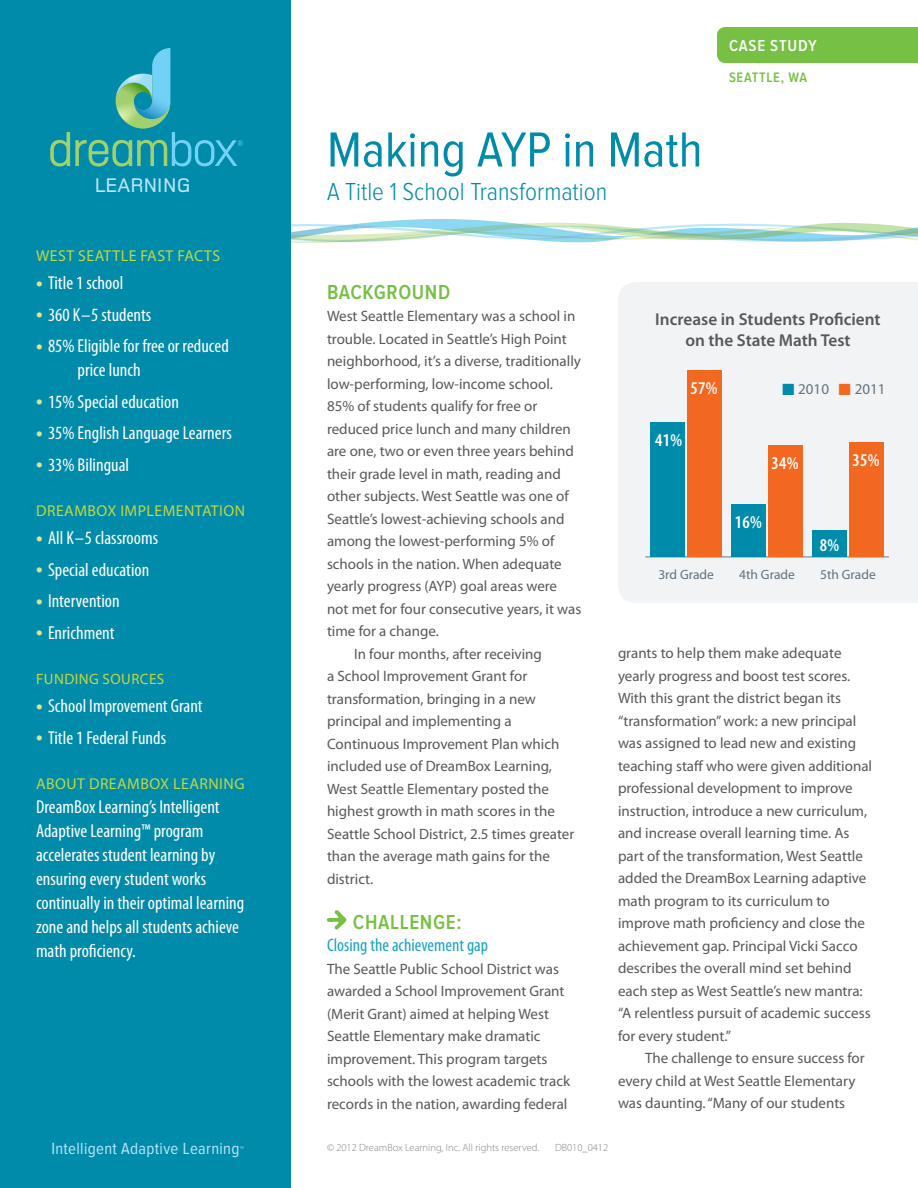
<style>
.page{position:relative;width:918px;height:1188px;background:#fff}
.page>*{position:absolute;margin:0;border:0;box-sizing:border-box;transform-origin:0 0}
.t1{font:51px "Proxima Nova Cond";color:#008bab}
.t2{font:300 25.5px "Proxima Nova Cond";color:#008bab}
.t3{font:600 21px "Proxima Nova Cond";letter-spacing:.03em;color:#76c043}
.t4{font:500 20.55px "Foundry Monoline";color:#b9e5fa}
.t5{font:condensed 18.75px/24px "Myriad Pro";color:#fff}
.t6{font:condensed 18.15px "Myriad Pro";color:#19a3c0}
.t7{font:600 condensed 18px "Myriad Pro";letter-spacing:.02em;color:#fff}
.t8{font:600 17.25px/21px "Myriad Pro";color:#57585a;text-align:center}
.t9{font:16.8px "Proxima Nova Cond";letter-spacing:.02em;color:#b9e5fa}
.t10{font:600 16.5px "Proxima Nova Cond";letter-spacing:.05em;color:#fff}
.t11{font:15.75px "Myriad Pro";letter-spacing:.03em;color:#c2d83f}
.t12{font:15px/22.5px "Myriad Pro";color:#57585a}
.t13{font:15px "Myriad Pro";letter-spacing:.03em;color:#c2d83f}
.t14{font:15px "Myriad Pro";color:#617480}
.t15{font:600 14.25px "Proxima Nova Cond";letter-spacing:.05em;color:#76c043}
.t16{font:13.5px "Myriad Pro";color:#617480}
.t17{font:300 10.5px "Myriad Pro";color:#808285}
.s1{font-weight:700;font-stretch:normal;font-size:19.5px;color:#d9e590}
.s2{font-size:9.75px}
.s3{color:#008bab}
.s4{color:#f36821}
</style>
<div class="page">
<svg style="left:291px;top:219px;width:627px;height:24px"></svg>
<div style="left:0;top:0;width:291px;height:1188px;background:#008bab"></div>
<svg style="left:327px;top:910px;width:19px;height:20px"></svg>
<div style="left:618px;top:282px;width:300px;height:321px;background:#f2f3f4"></div>
<hr style="left:646px;top:556px;width:242px;height:2px;background:#96a2ad">
<div style="left:687px;top:370px;width:35px;height:187px;background:#f36821"></div>
<div style="left:768px;top:446px;width:35px;height:111px;background:#f36821"></div>
<div style="left:849px;top:442px;width:34px;height:115px;background:#f36821"></div>
<div style="left:651px;top:423px;width:34px;height:134px;background:#008bab"></div>
<div style="left:732px;top:505px;width:34px;height:52px;background:#008bab"></div>
<div style="left:812px;top:531px;width:35px;height:26px;background:#008bab"></div>
<svg style="left:50px;top:48px;width:193px;height:119px"></svg>
<div style="left:717px;top:27px;width:201px;height:36px;background:#76c043"></div>
<h3 class="t4" style="left:95px;top:175px;width:97px">LEARNING</h3>
<p class="t11" style="left:36px;top:246px;width:186px">WEST SEATTLE FAST FACTS</p>
<p class="t5" style="left:36px;top:271px;width:89px"><span class="s1">•</span> Title 1 school</p>
<p class="t5" style="left:36px;top:302px;width:117px"><span class="s1">•</span> 360 K–5 students</p>
<p class="t5" style="left:78px;top:334px;width:153px;text-indent:-42px"><span class="s1">•</span> 85% Eligible for free or reduced price lunch</p>
<p class="t5" style="left:36px;top:389px;width:144px"><span class="s1">•</span> 15% Special education</p>
<p class="t5" style="left:36px;top:421px;width:197px"><span class="s1">•</span> 35% English Language Learners</p>
<p class="t5" style="left:36px;top:452px;width:95px"><span class="s1">•</span> 33% Bilingual</p>
<p class="t11" style="left:36px;top:501px;width:210px">DREAMBOX IMPLEMENTATION</p>
<p class="t5" style="left:36px;top:526px;width:124px"><span class="s1">•</span> All K–5 classrooms</p>
<p class="t5" style="left:36px;top:557px;width:115px"><span class="s1">•</span> Special education</p>
<p class="t5" style="left:36px;top:589px;width:85px"><span class="s1">•</span> Intervention</p>
<p class="t5" style="left:36px;top:620px;width:80px"><span class="s1">•</span> Enrichment</p>
<p class="t13" style="left:36px;top:670px;width:130px">FUNDING SOURCES</p>
<p class="t5" style="left:36px;top:694px;width:168px"><span class="s1">•</span> School Improvement Grant</p>
<p class="t5" style="left:36px;top:725px;width:132px"><span class="s1">•</span> Title 1 Federal Funds</p>
<p class="t11" style="left:36px;top:774px;width:210px">ABOUT DREAMBOX LEARNING</p>
<p class="t5" style="left:36px;top:794px;width:210px">DreamBox Learning’s Intelligent<br>Adaptive Learning™ program accelerates student learning by ensuring every student works continually in their optimal learning zone and helps all students achieve math proficiency.</p>
<p class="t9" style="left:51px;top:1141px;width:194px">Intelligent Adaptive Learning<span class="s2">™</span></p>
<p class="t10" style="left:729px;top:38px;width:89px">CASE STUDY</p>
<h1 class="t1" style="left:327px;top:126px;width:377px">Making AYP in Math</h1>
<h2 class="t2" style="left:327px;top:179px;width:282px">A Title 1 School Transformation</h2>
<p class="t15" style="left:729px;top:70px;width:80px">SEATTLE, WA</p>
<h3 class="t3" style="left:327px;top:282px;width:125px">BACKGROUND</h3>
<p class="t12" style="left:327px;top:305px;width:250px">West Seattle Elementary was a school in</p>
<p class="t12" style="left:327px;top:327px;width:241px">trouble. Located in Seattle’s High Point</p>
<p class="t12" style="left:327px;top:350px;width:255px">neighborhood, it’s a diverse, traditionally</p>
<p class="t12" style="left:327px;top:372px;width:227px">low-performing, low-income school.</p>
<p class="t12" style="left:327px;top:395px;width:212px">85% of students qualify for free or</p>
<p class="t12" style="left:327px;top:417px;width:245px">reduced price lunch and many children</p>
<p class="t12" style="left:327px;top:440px;width:248px">are one, two or even three years behind</p>
<p class="t12" style="left:327px;top:462px;width:235px">their grade level in math, reading and</p>
<p class="t12" style="left:327px;top:485px;width:243px">other subjects. West Seattle was one of</p>
<p class="t12" style="left:327px;top:507px;width:239px">Seattle’s lowest-achieving schools and</p>
<p class="t12" style="left:327px;top:530px;width:229px">among the lowest-performing 5% of</p>
<p class="t12" style="left:327px;top:552px;width:236px">schools in the nation. When adequate</p>
<p class="t12" style="left:327px;top:575px;width:232px">yearly progress (AYP) goal areas were</p>
<p class="t12" style="left:327px;top:597px;width:256px">not met for four consecutive years, it was</p>
<p class="t12" style="left:327px;top:620px;width:114px">time for a change.</p>
<p class="t12" style="left:354px;top:642px;width:189px">In four months, after receiving</p>
<p class="t12" style="left:327px;top:665px;width:202px">a School Improvement Grant for</p>
<p class="t12" style="left:327px;top:687px;width:211px">transformation, bringing in a new</p>
<p class="t12" style="left:327px;top:710px;width:186px">principal and implementing a</p>
<p class="t12" style="left:327px;top:732px;width:234px">Continuous Improvement Plan which</p>
<p class="t12" style="left:327px;top:755px;width:227px">included use of DreamBox Learning,</p>
<p class="t12" style="left:327px;top:777px;width:224px">West Seattle Elementary posted the</p>
<p class="t12" style="left:327px;top:800px;width:230px">highest growth in math scores in the</p>
<p class="t12" style="left:327px;top:822px;width:249px">Seattle School District, 2.5 times greater</p>
<p class="t12" style="left:327px;top:845px;width:224px">than the average math gains for the</p>
<p class="t12" style="left:327px;top:867px;width:48px">district.</p>
<h3 class="t3" style="left:353px;top:912px;width:110px">CHALLENGE:</h3>
<p class="t6" style="left:327px;top:934px;width:163px">Closing the achievement gap</p>
<p class="t12" style="left:327px;top:957px;width:245px">The Seattle Public School District was awarded a School Improvement Grant (Merit Grant) aimed at helping West Seattle Elementary make dramatic improvement. This program targets schools with the lowest academic track records in the nation, awarding federal</p>
<p class="t8" style="left:655px;top:308px;width:227px">Increase in Students Proficient on the State Math Test</p>
<p class="t7" style="left:691px;top:378px;width:29px">57%</p>
<p class="t7" style="left:655px;top:431px;width:29px">41%</p>
<p class="t14" style="left:782px;top:380px;width:105px"><span class="s3">■</span> 2010 <span class="s4">■</span> 2011</p>
<p class="t7" style="left:772px;top:453px;width:29px">34%</p>
<p class="t7" style="left:853px;top:450px;width:29px">35%</p>
<p class="t7" style="left:735px;top:512px;width:29px">16%</p>
<p class="t7" style="left:820px;top:535px;width:21px">8%</p>
<p class="t16" style="left:658px;top:566px;width:57px">3rd Grade</p>
<p class="t16" style="left:739px;top:566px;width:57px">4th Grade</p>
<p class="t16" style="left:820px;top:566px;width:57px">5th Grade</p>
<p class="t12" style="left:618px;top:642px;width:256px">grants to help them make adequate yearly progress and boost test scores.<br>With this grant the district began its “transformation” work: a new principal was assigned to lead new and existing teaching staff who were given additional professional development to improve instruction, introduce a new curriculum, and increase overall learning time. As part of the transformation, West Seattle added the DreamBox Learning adaptive math program to its curriculum to improve math proficiency and close the achievement gap. Principal Vicki Sacco describes the overall mind set behind each step as West Seattle’s new mantra: “A relentless pursuit of academic success for every student.”</p>
<p class="t12" style="left:618px;top:1047px;width:248px;text-indent:27px">The challenge to ensure success for every child at West Seattle Elementary was daunting. “Many of our students</p>
<p class="t17" style="left:327px;top:1141px;width:214px">© 2012 DreamBox Learning, Inc. All rights reserved.</p>
<p class="t17" style="left:555px;top:1141px;width:55px">DB010_0412</p>
</div>
